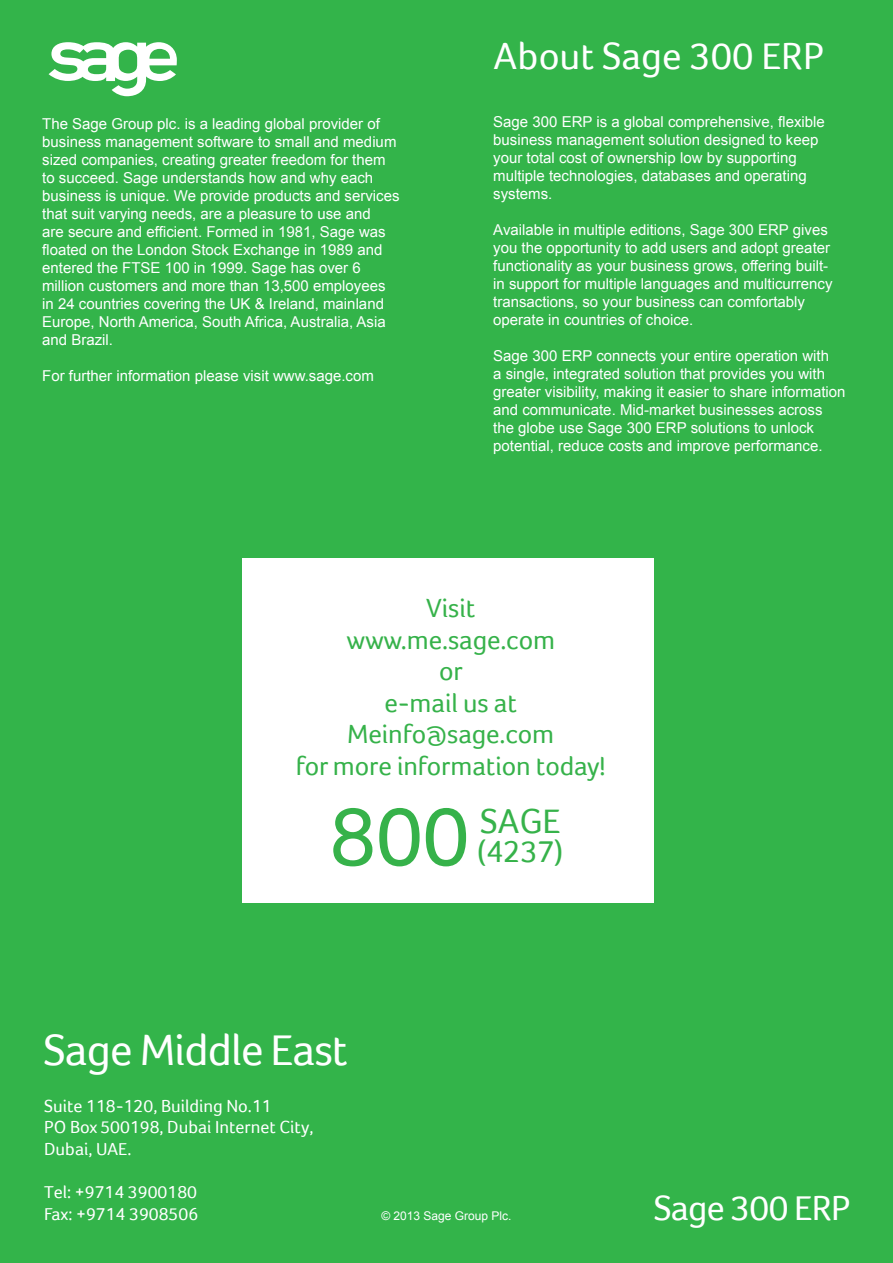
<style>
.page{position:relative;width:893px;height:1263px;background:#33b44a}
.page>*{position:absolute;margin:0;border:0;box-sizing:border-box;transform-origin:0 0}
.t1{font:85.5px "Foco";color:#36b24a}
.t2{font:45px "Foco";letter-spacing:-.02em;color:#fff}
.t3{font:39px "Foco";color:#fff}
.t4{font:36px "Foco";letter-spacing:-.02em;color:#fff}
.t5{font:35.55px "Foco";color:#36b24a}
.t6{font:31.5px "Foco";color:#36b24a}
.t7{font:27px/31.5px "Foco";letter-spacing:-.005em;color:#36b24a;text-align:center}
.t8{font:18px/21.6px "Foco";color:#fff}
.t9{font:15px/18px "Arial";color:#fff}
.t10{font:12px "Arial";color:#fff}
</style>
<div class="page">
<svg style="left:49px;top:42px;width:128px;height:54px"></svg>
<div style="left:242px;top:558px;width:412px;height:344px;background:#fff"></div>
<p class="t9" style="left:42px;top:115px;width:359px">The Sage Group plc. is a leading global provider of business management software to small and medium sized companies, creating greater freedom for them to succeed. Sage understands how and why each business is unique. We provide products and services that suit varying needs, are a pleasure to use and<br>are secure and efficient. Formed in 1981, Sage was floated on the London Stock Exchange in 1989 and entered the FTSE 100 in 1999. Sage has over 6 million customers and more than 13,500 employees in 24 countries covering the UK &amp; Ireland, mainland Europe, North America, South Africa, Australia, Asia and Brazil.</p>
<p class="t9" style="left:42px;top:367px;width:333px">For further information please visit www.sage.com</p>
<h3 class="t3" style="left:493px;top:34px;width:332px">About Sage 300 ERP</h3>
<p class="t9" style="left:493px;top:113px;width:333px">Sage 300 ERP is a global comprehensive, flexible business management solution designed to keep your total cost of ownership low by supporting multiple technologies, databases and operating systems.</p>
<p class="t9" style="left:493px;top:221px;width:341px">Available in multiple editions, Sage 300 ERP gives you the opportunity to add users and adopt greater functionality as your business grows, offering built&shy;in support for multiple languages and multicurrency transactions, so your business can comfortably operate in countries of choice.</p>
<p class="t9" style="left:493px;top:347px;width:354px">Sage 300 ERP connects your entire operation with<br>a single, integrated solution that provides you with greater visibility, making it easier to share information and communicate. Mid-market businesses across the globe use Sage 300 ERP solutions to unlock potential, reduce costs and improve performance.</p>
<h3 class="t7" style="left:296px;top:592px;width:311px">Visit<br>www.me.sage.com<br>or<br>e-mail us at<br>Meinfo@sage.com<br>for more information today!</h3>
<h1 class="t1" style="left:330px;top:787px;width:141px">800</h1>
<h3 class="t5" style="left:480px;top:800px;width:82px">SAGE</h3>
<h3 class="t6" style="left:477px;top:833px;width:88px">(4237)</h3>
<h2 class="t2" style="left:44px;top:1024px;width:306px">Sage Middle East</h2>
<p class="t8" style="left:44px;top:1095px;width:271px">Suite 118-120, Building No.11<br>PO Box 500198, Dubai Internet City,<br>Dubai, UAE.</p>
<p class="t8" style="left:44px;top:1181px;width:156px">Tel: +9714 3900180<br>Fax: +9714 3908506</p>
<p class="t10" style="left:381px;top:1208px;width:132px">© 2013 Sage Group Plc.</p>
<h3 class="t4" style="left:654px;top:1187px;width:198px">Sage 300 ERP</h3>
</div>
